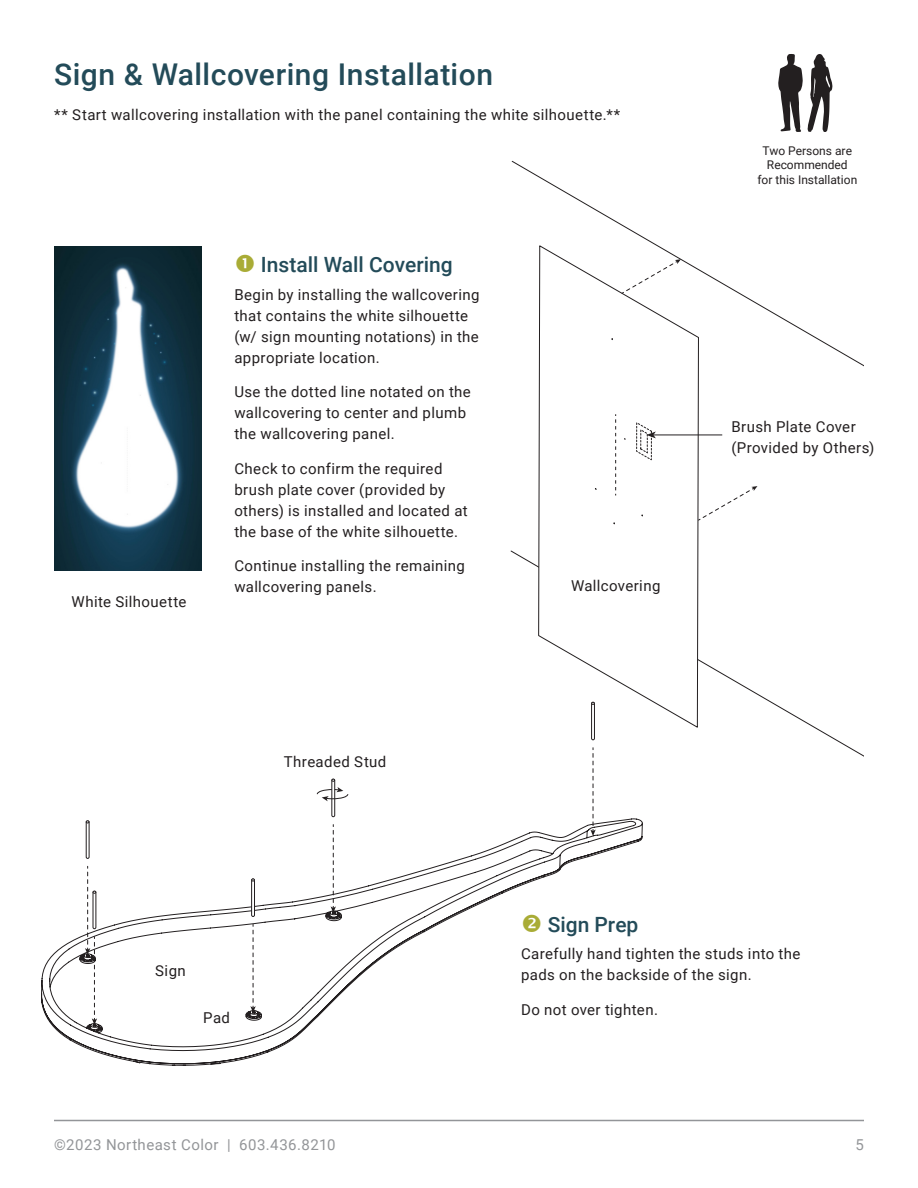
<style>
.page{position:relative;width:918px;height:1188px;background:#fff}
.page>*{position:absolute;margin:0;border:0;box-sizing:border-box;transform-origin:0 0}
.Page_Title{font:500 30px "Roboto";letter-spacing:.015em;color:#234b59}
.Callout{font:500 21px "Roboto";color:#234b59}
.Body{font:15px/21px "Roboto";letter-spacing:.025em;color:#231f20}
.Drawing_Callout{font:15px "Roboto";letter-spacing:.025em;color:#231f20}
.t1{font:15px "Roboto";letter-spacing:.035em;color:#939598}
.t2{font:12px "Roboto";color:#231f20}
</style>
<div class="page">
<hr style="left:54px;top:1120px;width:810px;height:1px;background:#939598">
<svg style="left:778px;top:54px;width:54px;height:78px"></svg>
<svg style="left:511px;top:161px;width:353px;height:206px"></svg>
<svg style="left:510px;top:550px;width:354px;height:207px"></svg>
<svg style="left:538px;top:245px;width:161px;height:483px"></svg>
<svg style="left:615px;top:414px;width:1px;height:81px"></svg>
<svg style="left:621px;top:259px;width:60px;height:35px"></svg>
<svg style="left:698px;top:486px;width:59px;height:35px"></svg>
<svg style="left:611px;top:337px;width:3px;height:4px"></svg>
<svg style="left:594px;top:487px;width:3px;height:4px"></svg>
<div style="left:564px;top:569px;width:103px;height:29px;background:#fff"></div>
<svg style="left:41px;top:818px;width:602px;height:248px"></svg>
<div style="left:86px;top:821px;width:3px;height:38px;border:1px solid #231f20"></div>
<svg style="left:85px;top:866px;width:12px;height:159px"></svg>
<div style="left:251px;top:879px;width:4px;height:38px;border:1px solid #231f20"></div>
<svg style="left:250px;top:924px;width:6px;height:89px"></svg>
<div style="left:591px;top:702px;width:4px;height:38px;border:1px solid #231f20"></div>
<svg style="left:591px;top:702px;width:4px;height:3px"></svg>
<svg style="left:590px;top:748px;width:6px;height:88px"></svg>
<div style="left:332px;top:779px;width:3px;height:38px;border:1px solid #231f20"></div>
<svg style="left:331px;top:825px;width:5px;height:88px"></svg>
<svg style="left:317px;top:779px;width:31px;height:22px"></svg>
<div style="left:148px;top:953px;width:45px;height:30px;background:#fff"></div>
<div style="left:197px;top:1001px;width:40px;height:29px;background:#fff"></div>
<hr style="left:653px;top:435px;width:69px;height:1px;background:#231f20">
<svg style="left:636px;top:422px;width:20px;height:38px"></svg>
<img style="left:54px;top:247px;width:148px;height:324px">
<svg style="left:523px;top:914px;width:17px;height:18px"></svg>
<p class="Page_Title" style="left:54px;top:54px;width:441px">Sign &amp; Wallcovering Installation</p>
<p class="Body" style="left:54px;top:104px;width:568px">** Start wallcovering installation with the panel containing the white silhouette.**</p>
<p class="Body" style="left:72px;top:590px;width:116px">White Silhouette</p>
<p class="Callout" style="left:261px;top:250px;width:193px">Install Wall Covering</p>
<p class="Body" style="left:234px;top:283px;width:247px">Begin by installing the wallcovering that contains the white silhouette (w/ sign mounting notations) in the appropriate location.</p>
<p class="Body" style="left:234px;top:381px;width:238px">Use the dotted line notated on the wallcovering to center and plumb the wallcovering panel.</p>
<p class="Body" style="left:234px;top:457px;width:235px">Check to confirm the required brush plate cover (provided by others) is installed and located at the base of the white silhouette.</p>
<p class="Body" style="left:234px;top:555px;width:232px">Continue installing the remaining wallcovering panels.</p>
<p class="Drawing_Callout" style="left:284px;top:752px;width:104px">Threaded Stud</p>
<p class="Drawing_Callout" style="left:571px;top:575px;width:91px">Wallcovering</p>
<p class="t2" style="left:763px;top:142px;width:91px">Two Persons are</p>
<p class="t2" style="left:767px;top:157px;width:82px">Recommended</p>
<p class="t2" style="left:757px;top:171px;width:101px">for this Installation</p>
<p class="Drawing_Callout" style="left:731px;top:416px;width:126px">Brush Plate Cover</p>
<p class="Drawing_Callout" style="left:731px;top:437px;width:144px">(Provided by Others)</p>
<p class="Drawing_Callout" style="left:155px;top:960px;width:32px">Sign</p>
<p class="Drawing_Callout" style="left:203px;top:1007px;width:28px">Pad</p>
<p class="Callout" style="left:548px;top:909px;width:92px">Sign Prep</p>
<p class="Body" style="left:521px;top:943px;width:281px">Carefully hand tighten the studs into the pads on the backside of the sign.</p>
<p class="Body" style="left:521px;top:998px;width:138px">Do not over tighten.</p>
<p class="t1" style="left:54px;top:1134px;width:283px">©2023 Northeast Color | 603.436.8210</p>
<p class="t1" style="left:856px;top:1135px;width:10px">5</p>
</div>
